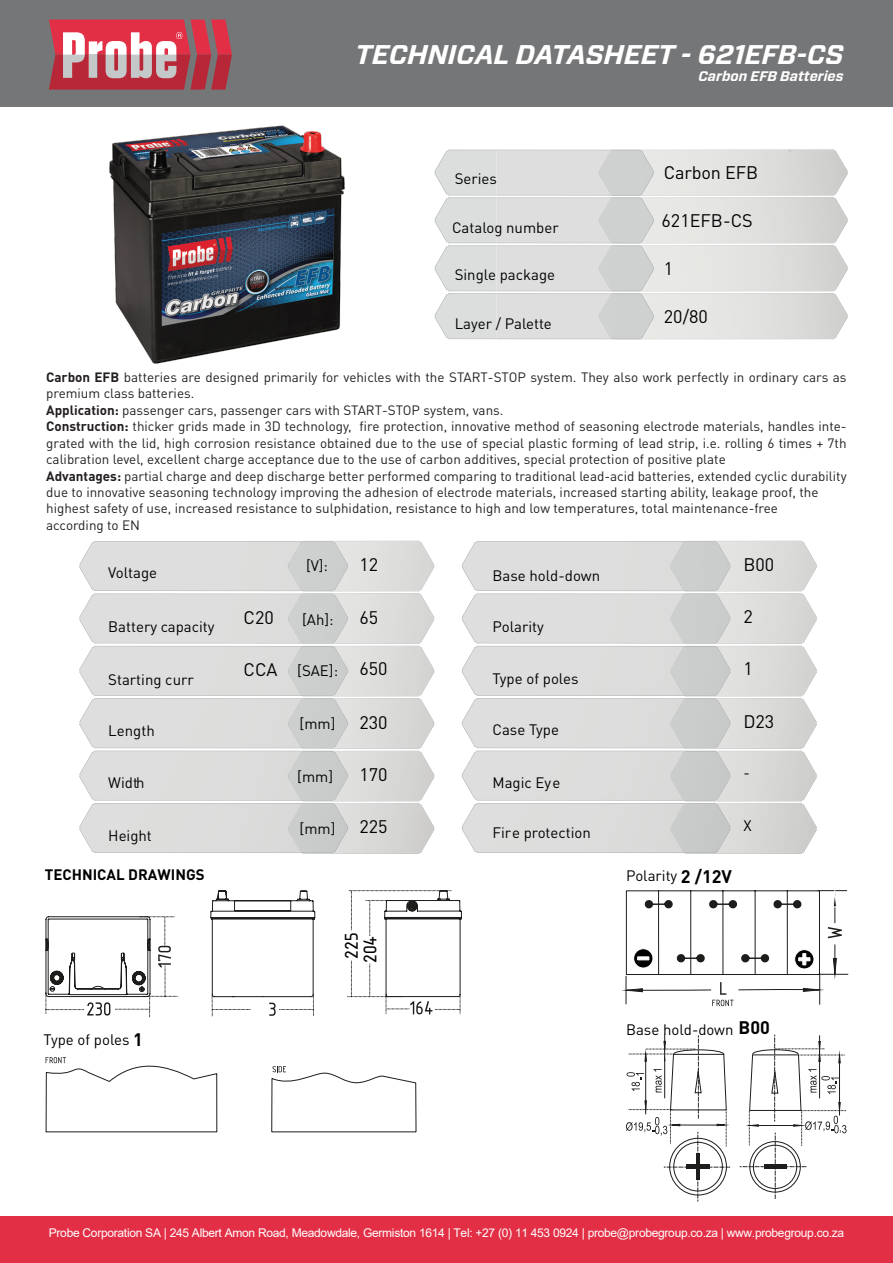
<style>
.page{position:relative;width:893px;height:1263px;background:#fff}
.page>*{position:absolute;margin:0;border:0;box-sizing:border-box;transform-origin:0 0}
.t1{font:italic 700 27px "Forza";color:#fff}
.t2{font:18px "DIN Pro";color:#010102}
.t3{font:15px "DIN Pro";color:#010102}
.t4{font:15px "DIN Pro";color:#010101}
.t5{font:700 15px "DIN Pro";color:#010101}
.t6{font:14.55px/18.8px "Techniczna Pomoc";color:#010101;scale:1.04 1}
.t7{font:italic 700 13.8px "Forza";color:#fff}
.t8{font:13.35px/16.4px "DIN Pro";color:#231f20}
.t9{font:12px "Arial";letter-spacing:-.025em;color:#fff}
.s1{font-weight:700}
.s2{font-weight:700;font-size:18px}
</style>
<div class="page">
<div style="left:0;top:1217px;width:893px;height:46px;background:#e32f45"></div>
<div style="left:0;top:0;width:893px;height:107px;background:#757678"></div>
<svg style="left:49px;top:20px;width:183px;height:70px;background:#c75f6b"></svg>
<img style="left:109px;top:125px;width:236px;height:239px">
<img style="left:434px;top:150px;width:62px;height:45px">
<img style="left:434px;top:197px;width:62px;height:46px">
<img style="left:434px;top:245px;width:62px;height:46px">
<img style="left:434px;top:293px;width:62px;height:46px">
<svg style="left:496px;top:149px;width:352px;height:190px;background:#dddddc"></svg>
<svg style="left:79px;top:541px;width:356px;height:313px;background:#dbdcdb"></svg>
<svg style="left:462px;top:541px;width:355px;height:313px;background:#dbdbda"></svg>
<hr style="left:664px;top:1034px;width:1px;height:64px;background:#1d1d1b">
<svg style="left:626px;top:1035px;width:220px;height:167px"></svg>
<hr style="left:817px;top:890px;width:30px;height:1px;background:#1d1d1b">
<svg style="left:828px;top:927px;width:14px;height:11px"></svg>
<hr style="left:835px;top:944px;width:1px;height:30px;background:#1d1d1b">
<hr style="left:835px;top:891px;width:1px;height:32px;background:#1d1d1b">
<svg style="left:833px;top:958px;width:4px;height:16px"></svg>
<svg style="left:833px;top:891px;width:4px;height:16px"></svg>
<hr style="left:818px;top:974px;width:30px;height:1px;background:#1d1d1b">
<svg style="left:625px;top:890px;width:195px;height:116px"></svg>
<svg style="left:210px;top:890px;width:106px;height:127px"></svg>
<svg style="left:347px;top:890px;width:115px;height:124px"></svg>
<svg style="left:45px;top:916px;width:132px;height:101px"></svg>
<svg style="left:45px;top:1057px;width:372px;height:76px"></svg>
<h1 class="t1" style="left:355px;top:36px;width:490px">TECHNICAL DATASHEET - 621EFB-CS</h1>
<p class="t7" style="left:698px;top:67px;width:147px">Carbon EFB Batteries</p>
<p class="t3" style="left:455px;top:167px;width:44px">Series</p>
<p class="t3" style="left:452px;top:215px;width:108px">Catalog number</p>
<p class="t3" style="left:455px;top:263px;width:102px">Single package</p>
<p class="t3" style="left:455px;top:312px;width:99px">Layer / Palette</p>
<h2 class="t2" style="left:664px;top:158px;width:96px">Carbon EFB</h2>
<h2 class="t2" style="left:661px;top:207px;width:93px">621EFB-CS</h2>
<h2 class="t2" style="left:664px;top:254px;width:11px">1</h2>
<h2 class="t2" style="left:664px;top:302px;width:45px">20/80</h2>
<p class="t8" style="left:46px;top:368px;width:802px"><span class="s1">Carbon EFB</span> batteries are designed primarily for vehicles with the START-STOP system. They also work perfectly in ordinary cars as premium class batteries.<br><span class="s1">Application:</span> passenger cars, passenger cars with START-STOP system, vans.<br><span class="s1">Construction:</span> thicker grids made in 3D technology, fire protection, innovative method of seasoning electrode materials, handles inte&shy;grated with the lid, high corrosion resistance obtained due to the use of special plastic forming of lead strip, i.e. rolling 6 times + 7th calibration level, excellent charge acceptance due to the use of carbon additives, special protection of positive plate<br><span class="s1">Advantages:</span> partial charge and deep discharge better performed comparing to traditional lead-acid batteries, extended cyclic durability due to innovative seasoning technology improving the adhesion of electrode materials, increased starting ability, leakage proof, the highest safety of use, increased resistance to sulphidation, resistance to high and low temperatures, total maintenance-free<br>according to EN</p>
<p class="t3" style="left:108px;top:561px;width:50px">Voltage</p>
<p class="t3" style="left:108px;top:615px;width:108px">Battery capacity</p>
<p class="t3" style="left:108px;top:668px;width:87px">Starting curr</p>
<h2 class="t2" style="left:244px;top:603px;width:32px">C20</h2>
<h2 class="t2" style="left:244px;top:656px;width:35px">CCA</h2>
<p class="t3" style="left:306px;top:553px;width:24px">[V]:</p>
<p class="t3" style="left:302px;top:608px;width:33px">[Ah]:</p>
<p class="t3" style="left:297px;top:659px;width:42px">[SAE]:</p>
<h2 class="t2" style="left:359px;top:550px;width:20px">12</h2>
<h2 class="t2" style="left:359px;top:603px;width:20px">65</h2>
<h2 class="t2" style="left:359px;top:654px;width:30px">650</h2>
<p class="t3" style="left:492px;top:564px;width:109px">Base hold-down</p>
<p class="t3" style="left:492px;top:615px;width:53px">Polarity</p>
<p class="t3" style="left:492px;top:667px;width:87px">Type of poles</p>
<p class="t3" style="left:108px;top:719px;width:48px">Length</p>
<p class="t3" style="left:108px;top:771px;width:38px">Width</p>
<p class="t3" style="left:108px;top:824px;width:45px">Height</p>
<p class="t3" style="left:300px;top:712px;width:37px">[mm]</p>
<p class="t3" style="left:297px;top:764px;width:37px">[mm]</p>
<p class="t3" style="left:300px;top:816px;width:37px">[mm]</p>
<h2 class="t2" style="left:359px;top:708px;width:30px">230</h2>
<h2 class="t2" style="left:359px;top:760px;width:30px">170</h2>
<h2 class="t2" style="left:359px;top:813px;width:30px">225</h2>
<p class="t3" style="left:492px;top:718px;width:68px">Case Type</p>
<p class="t3" style="left:492px;top:771px;width:69px">Magic Eye</p>
<p class="t3" style="left:492px;top:821px;width:100px">Fire protection</p>
<h2 class="t2" style="left:743px;top:550px;width:32px">B00</h2>
<h2 class="t2" style="left:743px;top:602px;width:11px">2</h2>
<h2 class="t2" style="left:743px;top:654px;width:11px">1</h2>
<h2 class="t2" style="left:743px;top:707px;width:32px">D23</h2>
<p class="t3" style="left:743px;top:761px;width:8px">-</p>
<p class="t3" style="left:743px;top:814px;width:10px">X</p>
<p class="t5" style="left:45px;top:862px;width:161px">TECHNICAL DRAWINGS</p>
<p class="t4" style="left:626px;top:864px;width:107px">Polarity <span class="s2">2 /12V</span></p>
<p class="t6" style="left:342px;top:962px;width:31px;rotate:-90deg">225<br>204</p>
<p class="t4" style="left:44px;top:1027px;width:101px">Type of poles <span class="s2">1</span></p>
<p class="t4" style="left:626px;top:1017px;width:145px">Base hold-down <span class="s2">B00</span></p>
<p class="t9" style="left:49px;top:1224px;width:797px">Probe Corporation SA | 245 Albert Amon Road, Meadowdale, Germiston 1614 | Tel: +27 (0) 11 453 0924 | probe@probegroup.co.za | www.probegroup.co.za</p>
</div>
